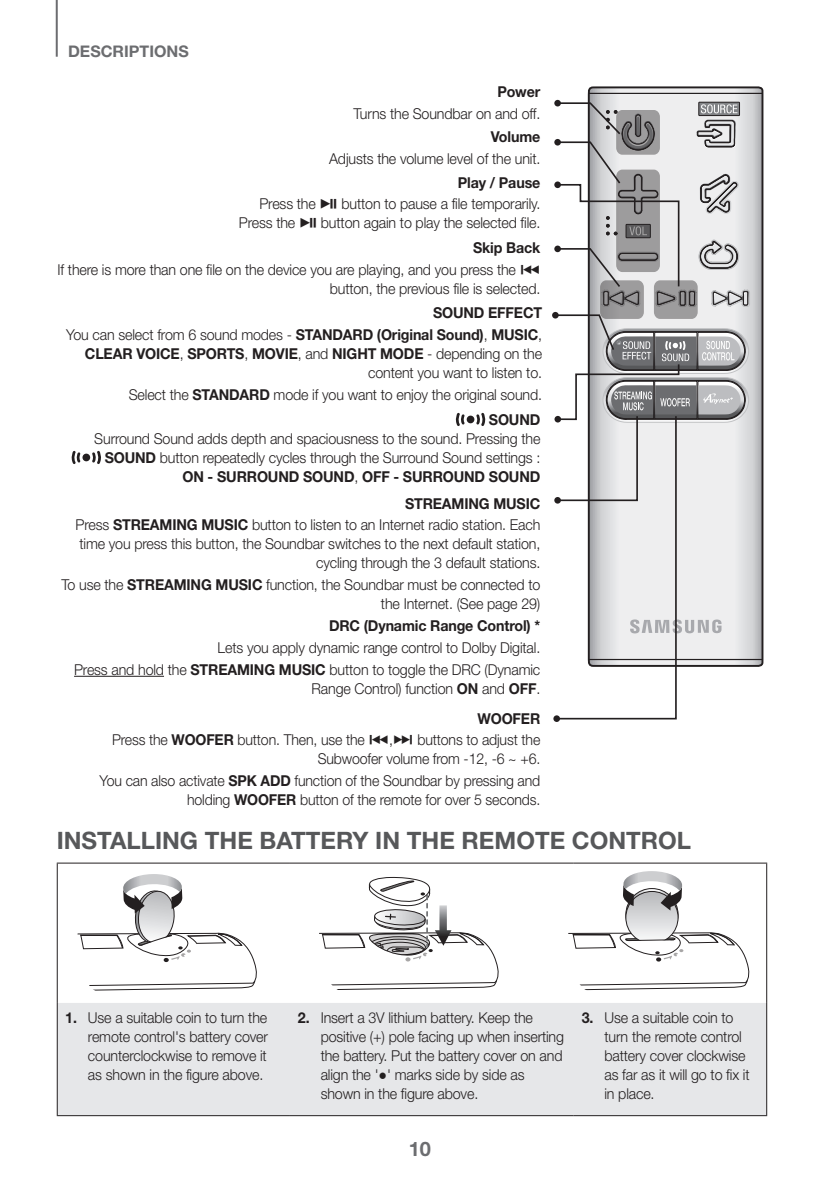
<style>
.page{position:relative;width:840px;height:1191px;background:#fff}
.page>*{position:absolute;margin:0;border:0;box-sizing:border-box;transform-origin:0 0}
.Title2{font:700 24px "Helvetica Neue cp";color:#57585a}
.t1{font:700 20px "Helvetica Neue cp";color:#6c6d70}
.t2{font:700 16px "Helvetica Neue cp";color:#6c6d70}
.t3{font:300 15px/19px "Helvetica Neue cp";letter-spacing:-.01em;color:#231f20;text-align:right;scale:.95 1}
.t4{font:300 15px/19px "Helvetica Neue cp";letter-spacing:-.01em;color:#231f20;text-align:right;scale:.94 1}
.t5{font:700 15px/21.8px "Helvetica Neue cp";letter-spacing:-.01em;color:#231f20;text-align:right;scale:.95 1}
.s1{font-weight:700}
.s2{font-family:"SIBD P1400";font-weight:400}
.s3{font-weight:300}
</style>
<div class="page">
<hr style="left:56px;top:0;width:2px;height:57px;background:#6c6d70">
<hr style="left:74px;top:676px;width:90px;height:1px;background:#231f20">
<div style="left:466px;top:415px;width:8px;height:8px;background:#231f20;border-radius:50%"></div>
<svg style="left:455px;top:413px;width:9px;height:13px"></svg>
<svg style="left:476px;top:413px;width:10px;height:13px"></svg>
<div style="left:82px;top:453px;width:8px;height:8px;background:#231f20;border-radius:50%"></div>
<svg style="left:71px;top:451px;width:9px;height:13px"></svg>
<svg style="left:92px;top:451px;width:9px;height:13px"></svg>
<svg style="left:587px;top:86px;width:177px;height:581px;background:#b5b5b7"></svg>
<hr style="left:588px;top:659px;width:173px;height:1px;background:#231f20">
<hr style="left:588px;top:93px;width:173px;height:1px;background:#231f20">
<svg style="left:553px;top:100px;width:196px;height:620px"></svg>
<div style="left:554px;top:245px;width:6px;height:7px;background:#231f20;border-radius:50%"></div>
<div style="left:58px;top:1003px;width:707px;height:112px;background:#e6e7e9"></div>
<hr style="left:57px;top:862px;width:233px;height:1px;background:#231f20">
<hr style="left:57px;top:863px;width:1px;height:140px;background:#231f20">
<hr style="left:290px;top:862px;width:283px;height:1px;background:#231f20">
<hr style="left:573px;top:862px;width:193px;height:1px;background:#231f20">
<hr style="left:57px;top:1003px;width:1px;height:112px;background:#231f20">
<hr style="left:765px;top:1003px;width:1px;height:112px;background:#231f20">
<hr style="left:57px;top:1115px;width:233px;height:1px;background:#231f20">
<hr style="left:290px;top:1115px;width:283px;height:1px;background:#231f20">
<hr style="left:573px;top:1115px;width:193px;height:1px;background:#231f20">
<hr style="left:765px;top:863px;width:1px;height:140px;background:#231f20">
<svg style="left:77px;top:874px;width:180px;height:117px"></svg>
<svg style="left:625px;top:891px;width:52px;height:52px"></svg>
<svg style="left:568px;top:930px;width:181px;height:61px"></svg>
<svg style="left:623px;top:871px;width:59px;height:39px"></svg>
<svg style="left:319px;top:876px;width:180px;height:114px"></svg>
<p class="t2" style="left:68px;top:42px;width:122px">DESCRIPTIONS</p>
<p class="t3" style="left:353px;top:81px;width:198px;line-height:21.8px"><span class="s1">Power<br></span>Turns the Soundbar on and off.</p>
<p class="t3" style="left:329px;top:126px;width:224px;line-height:21.8px"><span class="s1">Volume<br></span>Adjusts the volume level of the unit.</p>
<p class="t3" style="left:259px;top:171px;width:297px;line-height:21.8px"><span class="s1">Play / Pause<br></span>Press the <span class="s2">p</span> button to pause a file temporarily.</p>
<p class="t3" style="left:239px;top:211px;width:319px;line-height:24.4px">Press the <span class="s2">p</span> button again to play the selected file.<br><span class="s1">Skip Back</span></p>
<p class="t3" style="left:57px;top:260px;width:509px">If there is more than one file on the device you are playing, and you press the <span class="s2">[ </span>button, the previous file is selected.</p>
<p class="t5" style="left:66px;top:302px;width:502px">SOUND EFFECT<br><span class="s3">You can select from 6 sound modes -</span> STANDARD (Original Sound)<span class="s3">,</span> MUSIC<span class="s3">,</span></p>
<p class="t3" style="left:85px;top:344px;width:482px"><span class="s1">CLEAR VOICE</span>, <span class="s1">SPORTS</span>, <span class="s1">MOVIE</span>, and <span class="s1">NIGHT MODE</span> - depending on the content you want to listen to.</p>
<p class="t3" style="left:129px;top:385px;width:436px">Select the <span class="s1">STANDARD</span> mode if you want to enjoy the original sound.</p>
<p class="t3" style="left:94px;top:410px;width:471px"><span class="s1">SOUND<br></span>Surround Sound adds depth and spaciousness to the sound. Pressing the <span class="s1">SOUND</span> button repeatedly cycles through the Surround Sound settings :<br><span class="s1">ON - SURROUND SOUND</span>, <span class="s1">OFF - SURROUND SOUND</span></p>
<p class="t3" style="left:76px;top:492px;width:490px;line-height:21.8px"><span class="s1">STREAMING MUSIC<br></span>Press <span class="s1">STREAMING MUSIC</span> button to listen to an Internet radio station. Each</p>
<p class="t3" style="left:79px;top:535px;width:486px">time you press this button, the Soundbar switches to the next default station, cycling through the 3 default stations.</p>
<p class="t3" style="left:61px;top:575px;width:505px">To use the <span class="s1">STREAMING MUSIC</span> function, the Soundbar must be connected to the Internet. (See page 29)</p>
<p class="t3" style="left:74px;top:615px;width:492px;line-height:21.8px"><span class="s1">DRC (Dynamic Range Control) *<br></span>Lets you apply dynamic range control to Dolby Digital.<br>Press and hold the <span class="s1">STREAMING MUSIC</span> button to toggle the DRC (Dynamic</p>
<p class="t3" style="left:311px;top:674px;width:242px;line-height:29.6px">Range Control) function <span class="s1">ON</span> and <span class="s1">OFF</span>.<br><span class="s1">WOOFER</span></p>
<p class="t4" style="left:112px;top:730px;width:457px">Press the <span class="s1">WOOFER</span> button. Then, use the <span class="s2">[</span>,<span class="s2">]</span> buttons to adjust the<br>Subwoofer volume from -12, -6 ~ +6.</p>
<p class="t4" style="left:99px;top:771px;width:470px">You can also activate <span class="s1">SPK ADD</span> function of the Soundbar by pressing and holding <span class="s1">WOOFER</span> button of the remote for over 5 seconds.</p>
<p class="Title2" style="left:57px;top:826px;width:635px">INSTALLING THE BATTERY IN THE REMOTE CONTROL</p>
<p class="t3" style="left:88px;top:1008px;width:191px;text-align:justify;text-indent:-23px"><span class="s1">1.</span> Use a suitable coin to turn the remote control's battery cover counterclockwise to remove it as shown in the figure above.</p>
<p class="t3" style="left:320px;top:1008px;width:257px;text-align:left;text-indent:-23px"><span class="s1">2.</span> Insert a 3V lithium battery. Keep the positive (+) pole facing up when inserting the battery. Put the battery cover on and align the '●' marks side by side as shown in the figure above.</p>
<p class="t3" style="left:604px;top:1008px;width:154px;text-align:left;text-indent:-23px"><span class="s1">3.</span> Use a suitable coin to turn the remote control battery cover clockwise as far as it will go to fix it in place.</p>
<h2 class="t1" style="left:408px;top:1137px;width:24px">10</h2>
</div>
